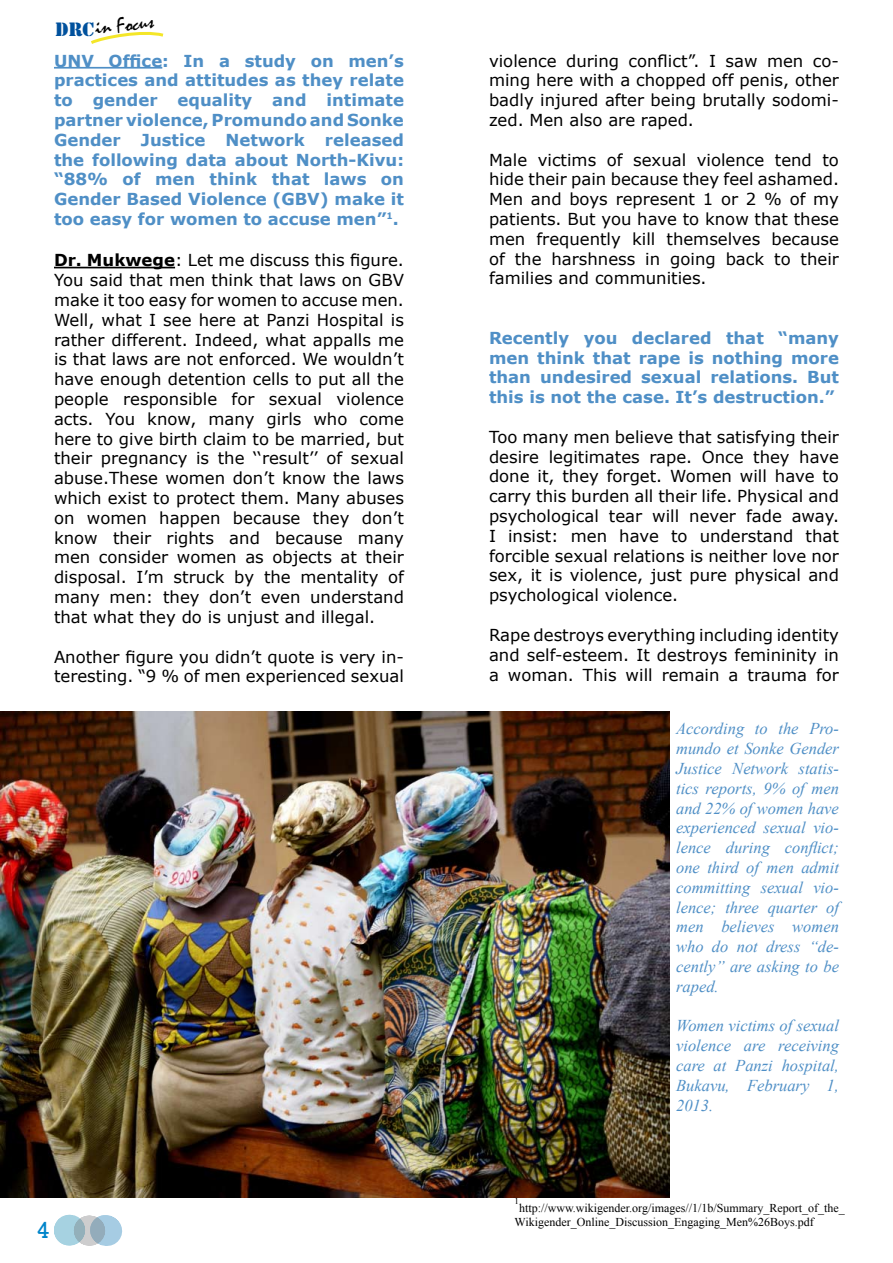
<style>
.page{position:relative;width:893px;height:1263px;background:#fff}
.page>*{position:absolute;margin:0;border:0;box-sizing:border-box;transform-origin:0 0}
.t1{font:24px "Rockwell";color:#0085ca}
.t2{font:21px "Mistral";color:#000}
.t3{font:18px "Stencil Std";color:#00519d}
.t4{font:16.5px/19.8px "Verdana";color:#000;text-align:justify}
.t5{font:700 16.5px/19.8px "Verdana";color:#4f8fc6;text-align:justify}
.t6{font:italic 16.5px/19.8px "Times New Roman";color:#4f8fc6;text-align:justify}
.t7{font:12px/14.4px "Times New Roman";color:#000}
.t8{font:9px "Times New Roman";color:#000}
.s1{font-weight:700}
</style>
<div class="page">
<hr style="left:106px;top:1216px;width:1px;height:30px;background:#006faf">
<hr style="left:105px;top:1215px;width:1px;height:30px;background:#006faf">
<svg style="left:54px;top:1215px;width:35px;height:30px"></svg>
<hr style="left:89px;top:1215px;width:1px;height:30px;background:#707173">
<svg style="left:91px;top:31px;width:73px;height:13px"></svg>
<hr style="left:54px;top:67px;width:108px;height:2px;background:#4f8fc6">
<hr style="left:54px;top:267px;width:121px;height:1px;background:#000">
<img style="left:0;top:711px;width:670px;height:486px">
<p class="t3" style="left:56px;top:17px;width:40px">DRC</p>
<p class="t2" style="left:94px;top:15px;width:60px;rotate:-6deg">in Focus</p>
<p class="t5" style="left:54px;top:50px;width:351px">UNV Office: In a study on men’s practices and attitudes as they relate to gender equality and intimate partner violence, Promundo and Sonke Gender Justice Network released the following data about North-Kivu: “88% of men think that laws on Gender Based Violence (GBV) make it too easy for women to accuse men”<sup>1</sup>.</p>
<p class="t4" style="left:54px;top:250px;width:351px"><span class="s1">Dr. Mukwege</span>: Let me discuss this figure.<br>You said that men think that laws on GBV make it too easy for women to accuse men.<br>Well, what I see here at Panzi Hospital is rather different. Indeed, what appalls me is that laws are not enforced. We wouldn’t have enough detention cells to put all the people responsible for sexual violence acts. You know, many girls who come here to give birth claim to be married, but their pregnancy is the ‘‘result’’ of sexual abuse.These women don’t know the laws which exist to protect them. Many abuses on women happen because they don’t know their rights and because many men consider women as objects at their disposal. I’m struck by the mentality of many men: they don’t even understand that what they do is unjust and illegal.</p>
<p class="t4" style="left:54px;top:646px;width:351px">Another figure you didn’t quote is very in&shy;teresting. “9 % of men experienced sexual</p>
<h1 class="t1" style="left:37px;top:1216px;width:15px">4</h1>
<p class="t4" style="left:489px;top:51px;width:351px">violence during conflict”. I saw men co&shy;ming here with a chopped off penis, other badly injured after being brutally sodomi&shy;zed. Men also are raped.</p>
<p class="t4" style="left:489px;top:150px;width:351px">Male victims of sexual violence tend to hide their pain because they feel ashamed.<br>Men and boys represent 1 or 2 % of my patients. But you have to know that these men frequently kill themselves because of the harshness in going back to their families and communities.</p>
<p class="t5" style="left:489px;top:328px;width:351px">Recently you declared that “many men think that rape is nothing more than undesired sexual relations. But this is not the case. It’s destruction.”</p>
<p class="t4" style="left:489px;top:427px;width:351px">Too many men believe that satisfying their desire legitimates rape. Once they have done it, they forget. Women will have to carry this burden all their life. Physical and psychological tear will never fade away.<br>I insist: men have to understand that forcible sexual relations is neither love nor sex, it is violence, just pure physical and psychological violence.</p>
<p class="t4" style="left:489px;top:625px;width:351px">Rape destroys everything including identity and self-esteem. It destroys femininity in a woman. This will remain a trauma for</p>
<p class="t6" style="left:676px;top:718px;width:164px">According to the Pro&shy;mundo et Sonke Gender Justice Network statis&shy;tics reports, 9% of men and 22% of women have experienced sexual vio&shy;lence during conflict; one third of men admit committing sexual vio&shy;lence; three quarter of men believes women who do not dress ‘‘de&shy;cently’’ are asking to be raped.</p>
<p class="t6" style="left:676px;top:1015px;width:164px">Women victims of sexual violence are receiving care at Panzi hospital, Bukavu, February 1, 2013.</p>
<p class="t8" style="left:514px;top:1195px;width:6px">1</p>
<p class="t7" style="left:514px;top:1200px;width:332px;text-indent:4px">http://www.wikigender.org/images//1/1b/Summary_Report_of_the_<br>Wikigender_Online_Discussion_Engaging_Men%26Boys.pdf</p>
</div>
